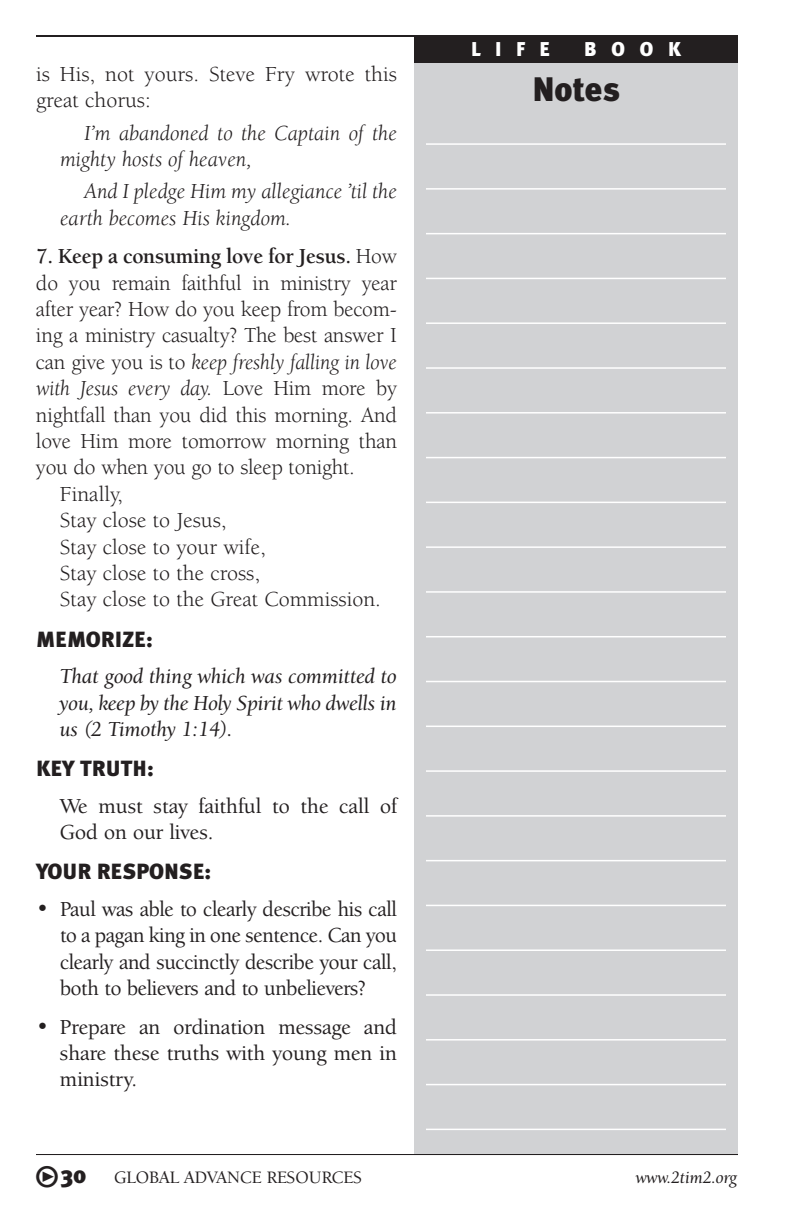
<style>
.page{position:relative;width:792px;height:1224px;background:#fff}
.page>*{position:absolute;margin:0;border:0;box-sizing:border-box;transform-origin:0 0}
.t1{font:900 34px "Meta Plus";letter-spacing:-.005em;color:#231f20}
.t2{font:22px/26.4px "Berkeley";letter-spacing:-.01em;color:#231f20}
.t3{font:500 22px/26.4px "Berkeley Oldstyle IT Cby BT";color:#231f20;text-align:justify}
.t4{font:italic 22px/26.4px "Berkeley";color:#231f20}
.t5{font:22px/26.4px "Berkeley Oldstyle IT Cby BT Med Ital";color:#231f20;text-align:justify}
.t6{font:700 22px "Berkeley";letter-spacing:-.01em;color:#231f20}
.t7{font:900 22px "Meta Plus";color:#231f20}
.t8{font:20px "Meta Black Caps";letter-spacing:.72em;color:#fff}
.t9{font:500 18px "Berkeley Oldstyle IT Cby BT";color:#231f20}
.t10{font:18px "Berkeley Oldstyle IT Cby BT Med Ital";color:#231f20}
.s1{font-weight:400}
.s2{font-style:normal}
.s3{font-family:"Meta Black Italic Expert";font-weight:400;font-size:29px}
.s4{font-family:"Meta";font-weight:900;font-size:24px}
</style>
<div class="page">
<div style="left:414px;top:36px;width:324px;height:1118px;background:#d1d2d4"></div>
<hr style="left:36px;top:35px;width:702px;height:2px;background:#231f20">
<hr style="left:426px;top:143px;width:300px;height:2px;background:#fff">
<hr style="left:426px;top:188px;width:300px;height:2px;background:#fff">
<hr style="left:426px;top:233px;width:300px;height:1px;background:#fff">
<hr style="left:426px;top:278px;width:300px;height:1px;background:#fff">
<hr style="left:426px;top:322px;width:300px;height:2px;background:#fff">
<hr style="left:426px;top:367px;width:300px;height:2px;background:#fff">
<hr style="left:426px;top:412px;width:300px;height:2px;background:#fff">
<hr style="left:426px;top:457px;width:300px;height:1px;background:#fff">
<hr style="left:426px;top:502px;width:300px;height:1px;background:#fff">
<hr style="left:426px;top:546px;width:300px;height:2px;background:#fff">
<hr style="left:426px;top:591px;width:300px;height:2px;background:#fff">
<hr style="left:426px;top:636px;width:300px;height:1px;background:#fff">
<hr style="left:426px;top:681px;width:300px;height:1px;background:#fff">
<hr style="left:426px;top:726px;width:300px;height:1px;background:#fff">
<hr style="left:426px;top:770px;width:300px;height:2px;background:#fff">
<hr style="left:426px;top:815px;width:300px;height:2px;background:#fff">
<hr style="left:426px;top:860px;width:300px;height:1px;background:#fff">
<hr style="left:426px;top:905px;width:300px;height:1px;background:#fff">
<hr style="left:426px;top:949px;width:300px;height:2px;background:#fff">
<hr style="left:426px;top:994px;width:300px;height:2px;background:#fff">
<hr style="left:426px;top:1039px;width:300px;height:2px;background:#fff">
<hr style="left:426px;top:1084px;width:300px;height:1px;background:#fff">
<hr style="left:426px;top:1129px;width:300px;height:1px;background:#fff">
<div style="left:414px;top:36px;width:324px;height:27px;background:#231f20"></div>
<hr style="left:36px;top:1154px;width:702px;height:1px;background:#231f20">
<p class="t2" style="left:36px;top:63px;width:362px">is His, not yours. Steve Fry wrote this great chorus:</p>
<p class="t4" style="left:60px;top:121px;width:338px;text-indent:24px">I’m abandoned to the Captain of the mighty hosts of heaven,</p>
<p class="t4" style="left:60px;top:180px;width:338px;text-indent:24px">And I pledge Him my allegiance ’til the earth becomes His kingdom.</p>
<p class="t6" style="left:36px;top:248px;width:362px">7. Keep a consuming love for Jesus. <span class="s1">How</span></p>
<p class="t2" style="left:36px;top:271px;width:363px">do you remain faithful in ministry year</p>
<p class="t2" style="left:36px;top:298px;width:362px">after year? How do you keep from becom-</p>
<p class="t2" style="left:36px;top:324px;width:363px">ing a ministry casualty? The best answer I</p>
<p class="t4" style="left:36px;top:351px;width:362px"><span class="s2">can give you is to</span> keep freshly falling in love</p>
<p class="t4" style="left:36px;top:377px;width:362px">with Jesus every day. <span class="s2">Love Him more by</span></p>
<p class="t2" style="left:36px;top:403px;width:363px">nightfall than you did this morning. And</p>
<p class="t2" style="left:36px;top:430px;width:362px">love Him more tomorrow morning than</p>
<p class="t2" style="left:36px;top:456px;width:321px">you do when you go to sleep tonight.</p>
<p class="t2" style="left:60px;top:483px;width:64px">Finally,</p>
<p class="t2" style="left:60px;top:509px;width:168px">Stay close to Jesus,</p>
<p class="t2" style="left:60px;top:535px;width:207px">Stay close to your wife,</p>
<p class="t2" style="left:60px;top:562px;width:202px">Stay close to the cross,</p>
<p class="t2" style="left:60px;top:588px;width:322px">Stay close to the Great Commission.</p>
<p class="t7" style="left:36px;top:630px;width:118px">MEMORIZE:</p>
<p class="t5" style="left:60px;top:665px;width:339px">That good thing which was committed to you, keep by the Holy Spirit who dwells in us (2 Timothy 1:14).</p>
<p class="t7" style="left:36px;top:760px;width:119px">KEY TRUTH:</p>
<p class="t3" style="left:60px;top:795px;width:338px">We must stay faithful to the call of<br>God on our lives.</p>
<p class="t7" style="left:36px;top:863px;width:177px">YOUR RESPONSE:</p>
<p class="t3" style="left:60px;top:898px;width:338px;text-indent:-24px">• Paul was able to clearly describe his call to a pagan king in one sentence. Can you clearly and succinctly describe your call, both to believers and to unbelievers?</p>
<p class="t3" style="left:60px;top:1015px;width:339px;text-indent:-24px">• Prepare an ordination message and share these truths with young men in ministry.</p>
<p class="t8" style="left:471px;top:37px;width:80px">LIFE</p>
<p class="t8" style="left:584px;top:37px;width:98px">BOOK</p>
<h1 class="t1" style="left:532px;top:76px;width:89px">Notes</h1>
<p class="t9" style="left:35px;top:1170px;width:328px"><span class="s3">w</span><span class="s4">30</span> GLOBAL ADVANCE RESOURCES</p>
<p class="t10" style="left:636px;top:1170px;width:103px">www.2tim2.org</p>
</div>
